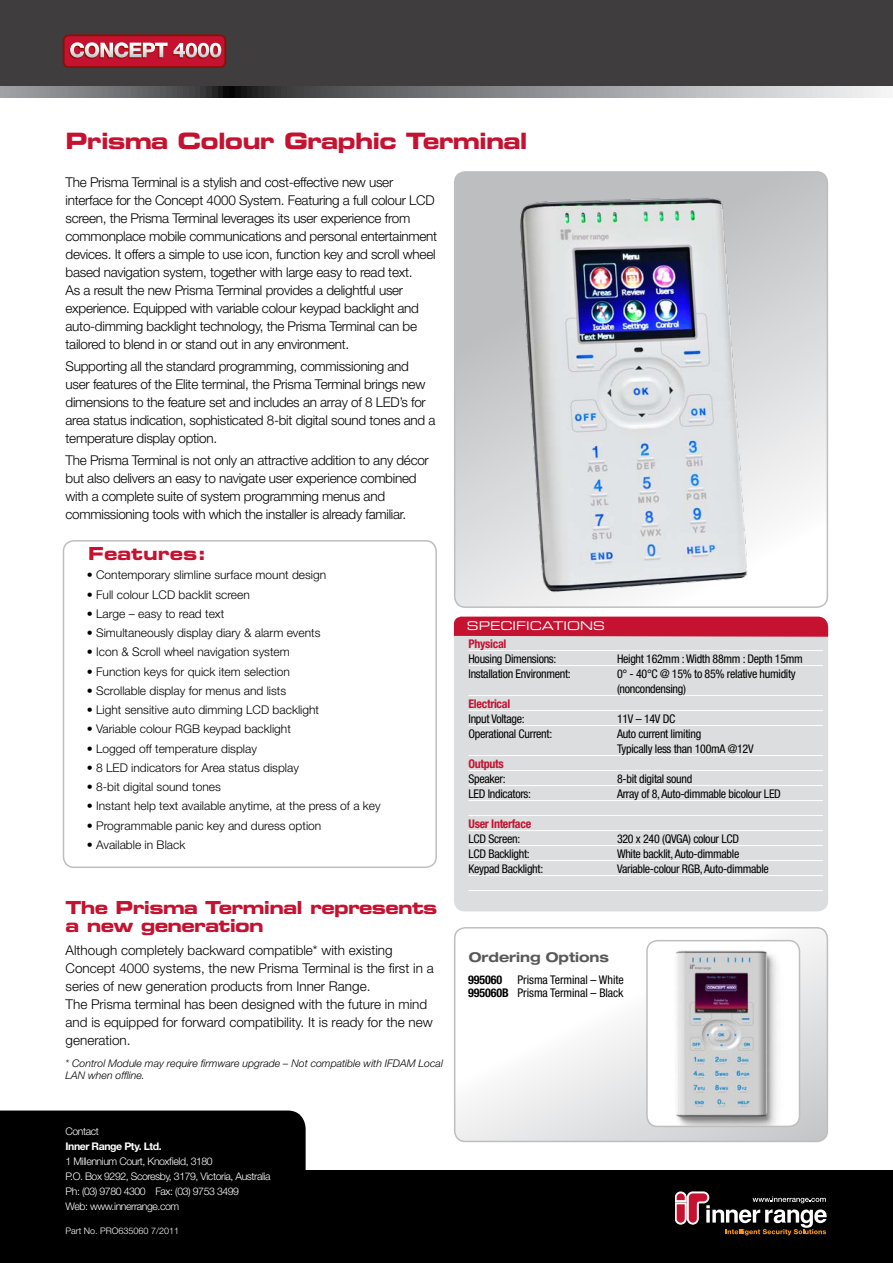
<style>
.page{position:relative;width:893px;height:1263px;background:#fff}
.page>*{position:absolute;margin:0;border:0;box-sizing:border-box;transform-origin:0 0}
.t1{font:22.5px "Eurostile Bold Extended Two";letter-spacing:-.04em;color:#c41230}
.t2{font:18px/18px "Eurostile Bold Extended Two";letter-spacing:-.04em;color:#c41230}
.t3{font:18px "Eurostile Bold Extended Two";color:#c41230}
.t4{font:300 13.5px/18px "Helvetica Neue CE";letter-spacing:-.02em;color:#000}
.t5{font:300 13.5px/18px "Helvetica Neue CE";color:#000}
.t6{font:700 expanded 13.5px "Helvetica Neue";color:#58595b}
.t7{font:300 12px "Helvetica Neue CE";color:#000}
.t8{font:condensed 12px/15px "Helvetica Neue";letter-spacing:-.025em;color:#000}
.t9{font:condensed 12px/13.5px "Helvetica Neue";letter-spacing:-.005em;color:#000;text-align:right}
.t10{font:700 condensed 12px "Helvetica Neue";letter-spacing:-.025em;color:#c41230}
.t11{font:12px "Eurostile Extended Two";color:#fff}
.t12{font:700 condensed 12px "Helvetica Neue";letter-spacing:-.005em;color:#000}
.t13{font:300 10.5px/15px "Helvetica Neue CE";letter-spacing:-.04em;color:#fff}
.t14{font:italic 300 10.5px/12px "Helvetica Neue CE";color:#000}
.t15{font:700 10.5px "Helvetica Neue CE";letter-spacing:-.04em;color:#fff}
.t16{font:300 9px "Helvetica Neue CE";color:#fff}
.s1{font-weight:700}
</style>
<div class="page">
<div style="left:0;top:1170px;width:893px;height:93px;background:#000"></div>
<div style="left:0;top:1110px;width:306px;height:60px;background:#000"></div>
<svg style="left:0;top:86px;width:886px;height:12px;background:#87888a"></svg>
<div style="left:0;top:0;width:893px;height:86px;background:#3f3d3d"></div>
<div style="left:454px;top:627px;width:374px;height:284px;background:#dcddde;border-radius:11px"></div>
<div style="left:454px;top:617px;width:374px;height:20px;background:#c41230"></div>
<hr style="left:468px;top:650px;width:355px;height:1px;background:#fff">
<hr style="left:468px;top:665px;width:355px;height:1px;background:#fff">
<hr style="left:468px;top:695px;width:355px;height:1px;background:#fff">
<hr style="left:468px;top:710px;width:355px;height:1px;background:#fff">
<hr style="left:468px;top:725px;width:355px;height:1px;background:#fff">
<hr style="left:468px;top:755px;width:355px;height:1px;background:#fff">
<hr style="left:468px;top:770px;width:355px;height:1px;background:#fff">
<hr style="left:468px;top:785px;width:355px;height:1px;background:#fff">
<hr style="left:468px;top:800px;width:355px;height:1px;background:#fff">
<hr style="left:468px;top:815px;width:355px;height:1px;background:#fff">
<hr style="left:468px;top:830px;width:355px;height:1px;background:#fff">
<hr style="left:468px;top:845px;width:355px;height:1px;background:#fff">
<hr style="left:468px;top:860px;width:355px;height:1px;background:#fff">
<hr style="left:468px;top:875px;width:355px;height:1px;background:#fff">
<hr style="left:468px;top:890px;width:355px;height:1px;background:#fff">
<div style="left:64px;top:35px;width:161px;height:32px;background:#c41230;border-radius:5px"></div>
<div style="left:63px;top:34px;width:163px;height:34px;border:2px solid #8b0f04;border-radius:5px"></div>
<svg style="left:69px;top:42px;width:152px;height:17px"></svg>
<svg style="left:456px;top:929px;width:371px;height:212px"></svg>
<div style="left:454px;top:927px;width:374px;height:215px;border:2px solid #bcbec0;border-radius:11px"></div>
<img style="left:456px;top:173px;width:370px;height:433px">
<div style="left:454px;top:171px;width:374px;height:437px;border:2px solid #bcbec0;border-radius:11px"></div>
<div style="left:63px;top:540px;width:374px;height:328px;border:2px solid #bcbec0;border-radius:11px"></div>
<div style="left:647px;top:941px;width:152px;height:185px;background:#fff;border-radius:11px"></div>
<img style="left:676px;top:950px;width:101px;height:174px">
<div style="left:646px;top:940px;width:154px;height:187px;border:2px solid #bcbec0;border-radius:11px"></div>
<svg style="left:675px;top:1192px;width:152px;height:43px"></svg>
<h1 class="t1" style="left:66px;top:125px;width:463px">Prisma Colour Graphic Terminal</h1>
<p class="t4" style="left:66px;top:173px;width:373px">The Prisma Terminal is a stylish and cost-effective new user interface for the Concept 4000 System. Featuring a full colour LCD screen, the Prisma Terminal leverages its user experience from commonplace mobile communications and personal entertainment devices. It offers a simple to use icon, function key and scroll wheel based navigation system, together with large easy to read text.<br>As a result the new Prisma Terminal provides a delightful user experience. Equipped with variable colour keypad backlight and auto-dimming backlight technology, the Prisma Terminal can be tailored to blend in or stand out in any environment.</p>
<p class="t4" style="left:66px;top:357px;width:371px">Supporting all the standard programming, commissioning and user features of the Elite terminal, the Prisma Terminal brings new dimensions to the feature set and includes an array of 8 LED’s for area status indication, sophisticated 8-bit digital sound tones and a temperature display option.</p>
<p class="t4" style="left:66px;top:451px;width:365px">The Prisma Terminal is not only an attractive addition to any décor but also delivers an easy to navigate user experience combined with a complete suite of system programming menus and commissioning tools with which the installer is already familiar.</p>
<h2 class="t3" style="left:88px;top:541px;width:120px">Features:</h2>
<p class="t7" style="left:87px;top:568px;width:241px">• Contemporary slimline surface mount design</p>
<p class="t7" style="left:87px;top:587px;width:164px">• Full colour LCD backlit screen</p>
<p class="t7" style="left:87px;top:606px;width:139px">• Large – easy to read text</p>
<p class="t7" style="left:87px;top:625px;width:235px">• Simultaneously display diary &amp; alarm events</p>
<p class="t7" style="left:87px;top:645px;width:204px">• Icon &amp; Scroll wheel navigation system</p>
<p class="t7" style="left:87px;top:664px;width:204px">• Function keys for quick item selection</p>
<p class="t7" style="left:87px;top:683px;width:201px">• Scrollable display for menus and lists</p>
<p class="t7" style="left:87px;top:702px;width:234px">• Light sensitive auto dimming LCD backlight</p>
<p class="t7" style="left:87px;top:722px;width:206px">• Variable colour RGB keypad backlight</p>
<p class="t7" style="left:87px;top:741px;width:172px">• Logged off temperature display</p>
<p class="t7" style="left:87px;top:760px;width:214px">• 8 LED indicators for Area status display</p>
<p class="t7" style="left:87px;top:779px;width:136px">• 8-bit digital sound tones</p>
<p class="t7" style="left:87px;top:799px;width:295px">• Instant help text available anytime, at the press of a key</p>
<p class="t7" style="left:87px;top:818px;width:236px">• Programmable panic key and duress option</p>
<p class="t7" style="left:87px;top:837px;width:100px">• Available in Black</p>
<h2 class="t2" style="left:66px;top:898px;width:373px">The Prisma Terminal represents a new generation</h2>
<p class="t5" style="left:66px;top:941px;width:370px">Although completely backward compatible* with existing Concept 4000 systems, the new Prisma Terminal is the first in a series of new generation products from Inner Range.<br>The Prisma terminal has been designed with the future in mind and is equipped for forward compatibility. It is ready for the new generation.</p>
<p class="t14" style="left:66px;top:1057px;width:379px">* Control Module may require firmware upgrade – Not compatible with IFDAM Local<br>LAN when offline.</p>
<p class="t13" style="left:66px;top:1123px;width:35px">Contact</p>
<p class="t15" style="left:66px;top:1139px;width:98px">Inner Range Pty. Ltd.</p>
<p class="t13" style="left:66px;top:1153px;width:207px">1 Millennium Court, Knoxfield, 3180<br>P.O. Box 9292, Scoresby, 3179, Victoria, Australia Ph: (03) 9780 4300 Fax: (03) 9753 3499<br>Web: www.innerrange.com</p>
<p class="t16" style="left:66px;top:1225px;width:115px">Part No. PRO635060 7/2011</p>
<p class="t11" style="left:467px;top:618px;width:140px">SPECIFICATIONS</p>
<p class="t10" style="left:468px;top:637px;width:39px">Physical</p>
<p class="t8" style="left:468px;top:651px;width:89px">Housing Dimensions:</p>
<p class="t8" style="left:617px;top:651px;width:187px">Height 162mm : Width 88mm : Depth 15mm</p>
<p class="t8" style="left:468px;top:666px;width:104px">Installation Environment:</p>
<p class="t8" style="left:617px;top:666px;width:180px">0° - 40°C @ 15% to 85% relative humidity (noncondensing)</p>
<p class="t10" style="left:468px;top:697px;width:43px">Electrical</p>
<p class="t8" style="left:468px;top:711px;width:58px">Input Voltage:</p>
<p class="t8" style="left:617px;top:711px;width:60px">11V – 14V DC</p>
<p class="t8" style="left:468px;top:726px;width:85px">Operational Current:</p>
<p class="t8" style="left:617px;top:726px;width:138px">Auto current limiting<br>Typically less than 100mA @12V</p>
<p class="t10" style="left:468px;top:757px;width:37px">Outputs</p>
<p class="t8" style="left:468px;top:771px;width:39px">Speaker:</p>
<p class="t8" style="left:617px;top:771px;width:77px">8-bit digital sound</p>
<p class="t8" style="left:468px;top:786px;width:64px">LED Indicators:</p>
<p class="t8" style="left:617px;top:786px;width:165px">Array of 8, Auto-dimmable bicolour LED</p>
<p class="t10" style="left:468px;top:817px;width:64px">User Interface</p>
<p class="t8" style="left:468px;top:831px;width:53px">LCD Screen:</p>
<p class="t8" style="left:617px;top:831px;width:124px">320 x 240 (QVGA) colour LCD</p>
<p class="t8" style="left:468px;top:846px;width:63px">LCD Backlight:</p>
<p class="t8" style="left:617px;top:846px;width:124px">White backlit, Auto-dimmable</p>
<p class="t8" style="left:468px;top:861px;width:76px">Keypad Backlight:</p>
<p class="t8" style="left:617px;top:861px;width:153px">Variable-colour RGB, Auto-dimmable</p>
<p class="t6" style="left:469px;top:949px;width:142px">Ordering Options</p>
<p class="t9" style="left:468px;top:973px;width:157px">Prisma Terminal – White<br><span class="s1">995060B</span> Prisma Terminal – Black</p>
<p class="t12" style="left:468px;top:972px;width:36px">995060</p>
</div>
